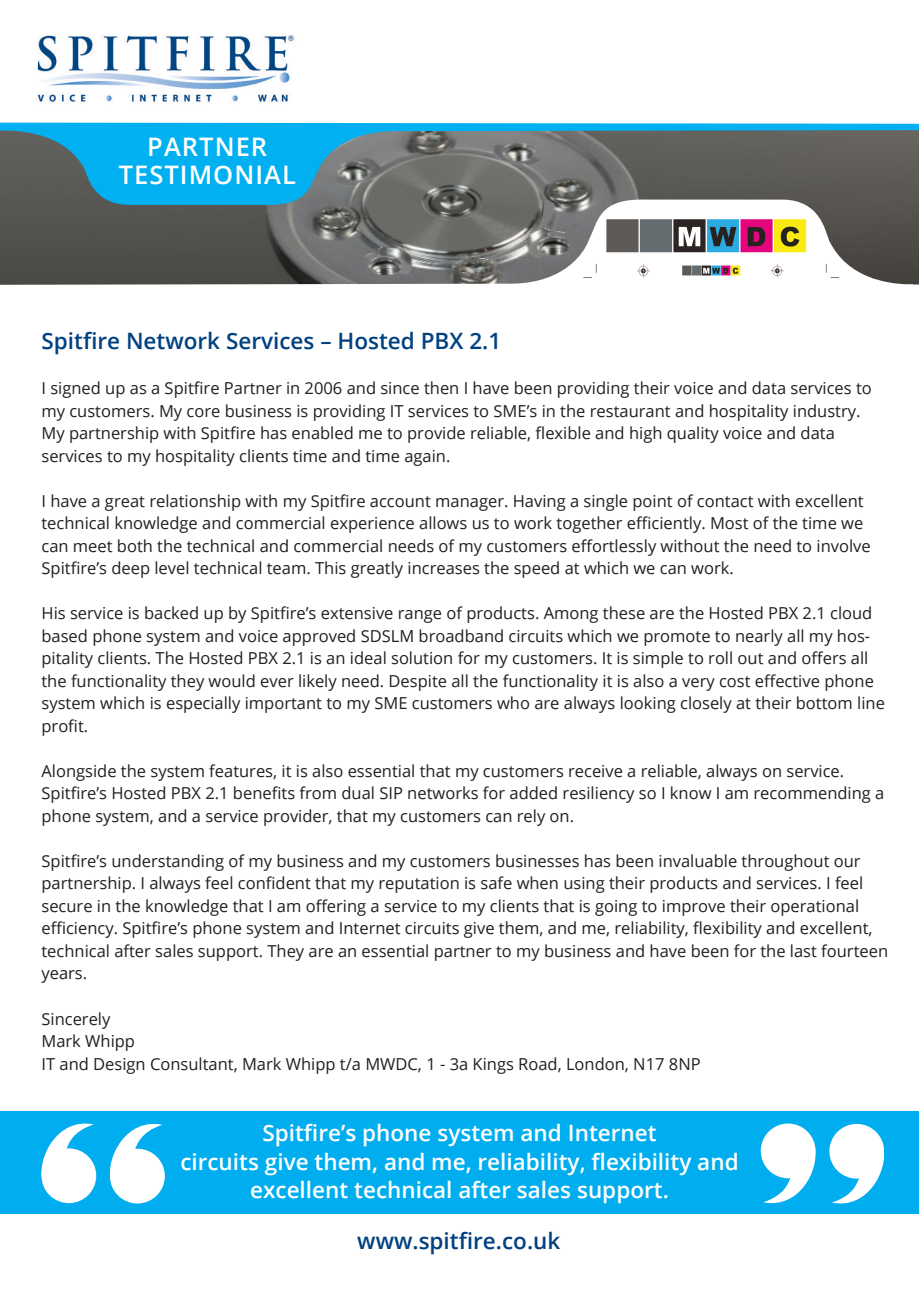
<style>
.page{position:relative;width:919px;height:1289px;background:#fff}
.page>*{position:absolute;margin:0;border:0;box-sizing:border-box;transform-origin:0 0}
.t1{font:600 25.5px "Open Sans";letter-spacing:.04em;color:#fff}
.t2{font:600 22.5px "Open Sans";color:#fff}
.t3{font:600 22.5px "Open Sans";color:#004180}
.t4{font:16.5px/22.5px "Open Sans";color:#231f20}
</style>
<div class="page">
<div style="left:0;top:1111px;width:918px;height:102px;background:#00aeef"></div>
<svg style="left:0;top:123px;width:918px;height:75px;background:#458195"></svg>
<svg style="left:0;top:198px;width:918px;height:87px;background:#757876"></svg>
<img style="left:37px;top:35px;width:259px;height:68px">
<img style="left:604px;top:217px;width:203px;height:36px">
<img style="left:580px;top:261px;width:260px;height:18px">
<div style="left:41px;top:1148px;width:55px;height:55px;background:#fff;border-radius:50%"></div>
<svg style="left:41px;top:1123px;width:53px;height:55px"></svg>
<div style="left:110px;top:1148px;width:55px;height:55px;background:#fff;border-radius:50%"></div>
<svg style="left:109px;top:1123px;width:53px;height:54px"></svg>
<div style="left:760px;top:1123px;width:55px;height:55px;background:#fff;border-radius:50%"></div>
<svg style="left:763px;top:1148px;width:53px;height:55px"></svg>
<div style="left:829px;top:1123px;width:54px;height:55px;background:#fff;border-radius:50%"></div>
<svg style="left:831px;top:1156px;width:52px;height:47px"></svg>
<p class="t1" style="left:147px;top:129px;width:121px">PARTNER</p>
<p class="t1" style="left:119px;top:158px;width:179px">TESTIMONIAL</p>
<p class="t3" style="left:41px;top:325px;width:461px">Spitfire Network Services – Hosted PBX 2.1</p>
<p class="t4" style="left:41px;top:376px;width:831px">I signed up as a Spitfire Partner in 2006 and since then I have been providing their voice and data services to my customers. My core business is providing IT services to SME’s in the restaurant and hospitality industry.</p>
<p class="t4" style="left:41px;top:421px;width:794px">My partnership with Spitfire has enabled me to provide reliable, flexible and high quality voice and data services to my hospitality clients time and time again.</p>
<p class="t4" style="left:41px;top:489px;width:830px">I have a great relationship with my Spitfire account manager. Having a single point of contact with excellent technical knowledge and commercial experience allows us to work together efficiently. Most of the time we can meet both the technical and commercial needs of my customers effortlessly without the need to involve Spitfire’s deep level technical team. This greatly increases the speed at which we can work.</p>
<p class="t4" style="left:41px;top:601px;width:844px">His service is backed up by Spitfire’s extensive range of products. Among these are the Hosted PBX 2.1 cloud based phone system and voice approved SDSLM broadband circuits which we promote to nearly all my hos&shy;pitality clients. The Hosted PBX 2.1 is an ideal solution for my customers. It is simple to roll out and offers all the functionality they would ever likely need. Despite all the functionality it is also a very cost effective phone system which is especially important to my SME customers who are always looking closely at their bottom line profit.</p>
<p class="t4" style="left:41px;top:759px;width:844px">Alongside the system features, it is also essential that my customers receive a reliable, always on service.<br>Spitfire’s Hosted PBX 2.1 benefits from dual SIP networks for added resiliency so I know I am recommending a phone system, and a service provider, that my customers can rely on.</p>
<p class="t4" style="left:41px;top:849px;width:848px">Spitfire’s understanding of my business and my customers businesses has been invaluable throughout our partnership. I always feel confident that my reputation is safe when using their products and services. I feel secure in the knowledge that I am offering a service to my clients that is going to improve their operational efficiency. Spitfire’s phone system and Internet circuits give them, and me, reliability, flexibility and excellent, technical after sales support. They are an essential partner to my business and have been for the last fourteen years.</p>
<p class="t4" style="left:41px;top:1006px;width:70px">Sincerely</p>
<p class="t4" style="left:41px;top:1029px;width:95px">Mark Whipp</p>
<p class="t4" style="left:41px;top:1051px;width:660px">IT and Design Consultant, Mark Whipp t/a MWDC, 1 - 3a Kings Road, London, N17 8NP</p>
<p class="t2" style="left:262px;top:1117px;width:395px">Spitfire’s phone system and Internet</p>
<p class="t2" style="left:180px;top:1145px;width:559px">circuits give them, and me, reliability, flexibility and</p>
<p class="t2" style="left:250px;top:1174px;width:420px">excellent technical after sales support.</p>
<p class="t3" style="left:357px;top:1225px;width:204px">www.spitfire.co.uk</p>
</div>
